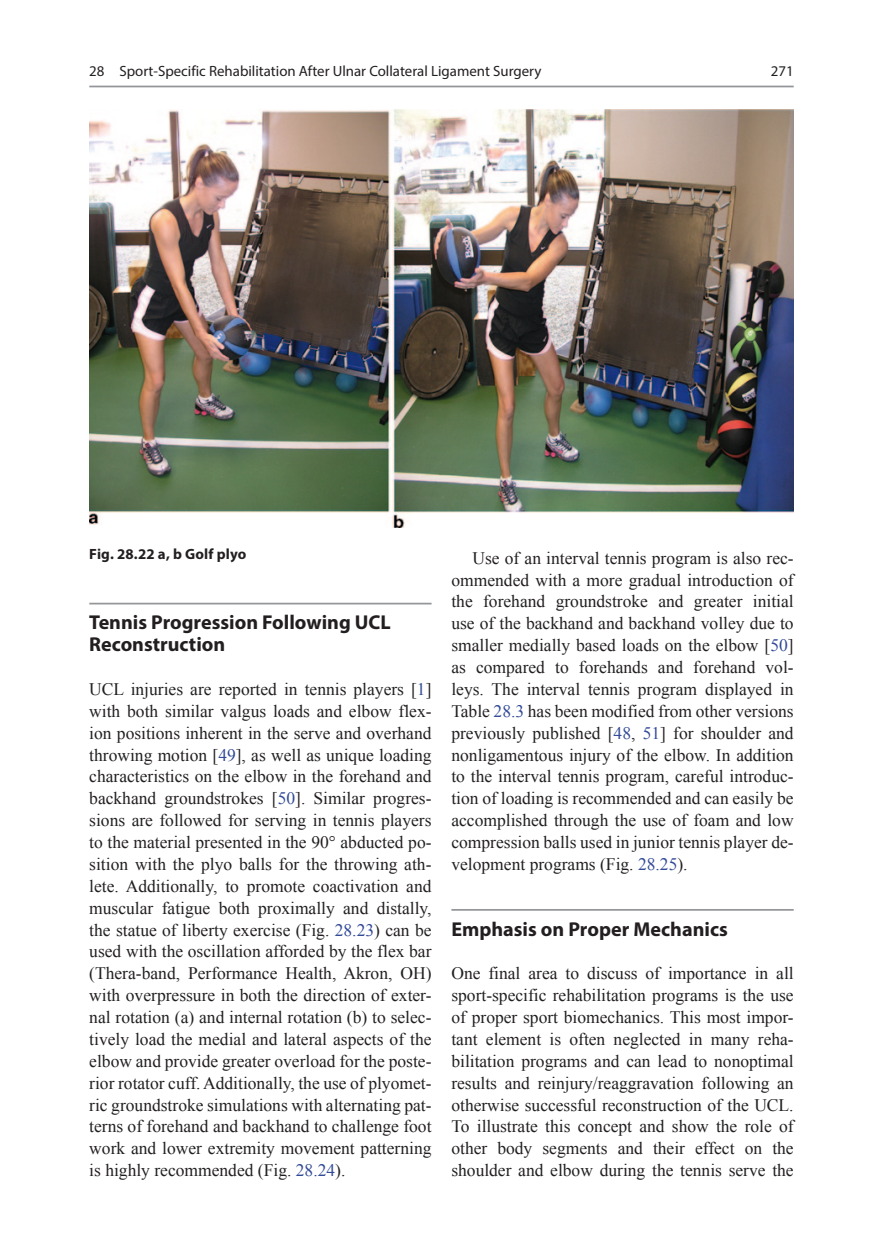
<style>
.page{position:relative;width:883px;height:1260px;background:#fff}
.page>*{position:absolute;margin:0;border:0;box-sizing:border-box;transform-origin:0 0}
.t1{font:20.12px/21.9px "Myriad Pro Bold 2";color:#231f20}
.t2{font:17.5px/21.9px "Times New Roman";color:#231f20;text-align:justify}
.t3{font:14.88px "Myriad Pro Regular 57";color:#231f20}
.t4{font:14.88px "Myriad Pro Bold 2";letter-spacing:.01em;color:#231f20}
.t5{font:14.88px "Myriad Pro Regular 2";color:#231f20}
.s1{color:#324a97}
</style>
<div class="page">
<hr style="left:89px;top:86px;width:705px;height:1px;background:#949699">
<hr style="left:89px;top:603px;width:343px;height:1px;background:#949699">
<hr style="left:451px;top:909px;width:343px;height:2px;background:#949699">
<img style="left:89px;top:109px;width:705px;height:419px">
<p class="t3" style="left:89px;top:62px;width:454px">28 Sport-Specific Rehabilitation After Ulnar Collateral Ligament Surgery</p>
<p class="t5" style="left:771px;top:62px;width:24px">271</p>
<p class="t4" style="left:89px;top:544px;width:159px">Fig. 28.22 a, b Golf plyo</p>
<p class="t1" style="left:89px;top:611px;width:303px">Tennis Progression Following UCL<br>Reconstruction</p>
<p class="t2" style="left:89px;top:678px;width:344px">UCL injuries are reported in tennis players [<span class="s1">1</span>] with both similar valgus loads and elbow flex&shy;ion positions inherent in the serve and overhand throwing motion [<span class="s1">49</span>], as well as unique loading characteristics on the elbow in the forehand and backhand groundstrokes [<span class="s1">50</span>]. Similar progres&shy;sions are followed for serving in tennis players to the material presented in the 90° abducted po&shy;sition with the plyo balls for the throwing ath&shy;lete. Additionally, to promote coactivation and muscular fatigue both proximally and distally, the statue of liberty exercise (Fig. <span class="s1">28.23</span>) can be used with the oscillation afforded by the flex bar (Thera-band, Performance Health, Akron, OH) with overpressure in both the direction of exter&shy;nal rotation (a) and internal rotation (b) to selec&shy;tively load the medial and lateral aspects of the elbow and provide greater overload for the poste&shy;rior rotator cuff. Additionally, the use of plyomet&shy;ric groundstroke simulations with alternating pat&shy;terns of forehand and backhand to challenge foot work and lower extremity movement patterning is highly recommended (Fig. <span class="s1">28.24</span>).</p>
<p class="t2" style="left:451px;top:547px;width:344px;text-indent:21px">Use of an interval tennis program is also rec&shy;ommended with a more gradual introduction of the forehand groundstroke and greater initial use of the backhand and backhand volley due to smaller medially based loads on the elbow [<span class="s1">50</span>] as compared to forehands and forehand vol&shy;leys. The interval tennis program displayed in Table <span class="s1">28.3</span> has been modified from other versions previously published [<span class="s1">48</span>, <span class="s1">51</span>] for shoulder and nonligamentous injury of the elbow. In addition to the interval tennis program, careful introduc&shy;tion of loading is recommended and can easily be accomplished through the use of foam and low compression balls used in junior tennis player de&shy;velopment programs (Fig. <span class="s1">28.25</span>).</p>
<p class="t1" style="left:451px;top:917px;width:278px">Emphasis on Proper Mechanics</p>
<p class="t2" style="left:451px;top:962px;width:344px">One final area to discuss of importance in all sport-specific rehabilitation programs is the use of proper sport biomechanics. This most impor&shy;tant element is often neglected in many reha&shy;bilitation programs and can lead to nonoptimal results and reinjury/reaggravation following an otherwise successful reconstruction of the UCL.<br>To illustrate this concept and show the role of other body segments and their effect on the shoulder and elbow during the tennis serve the</p>
</div>
